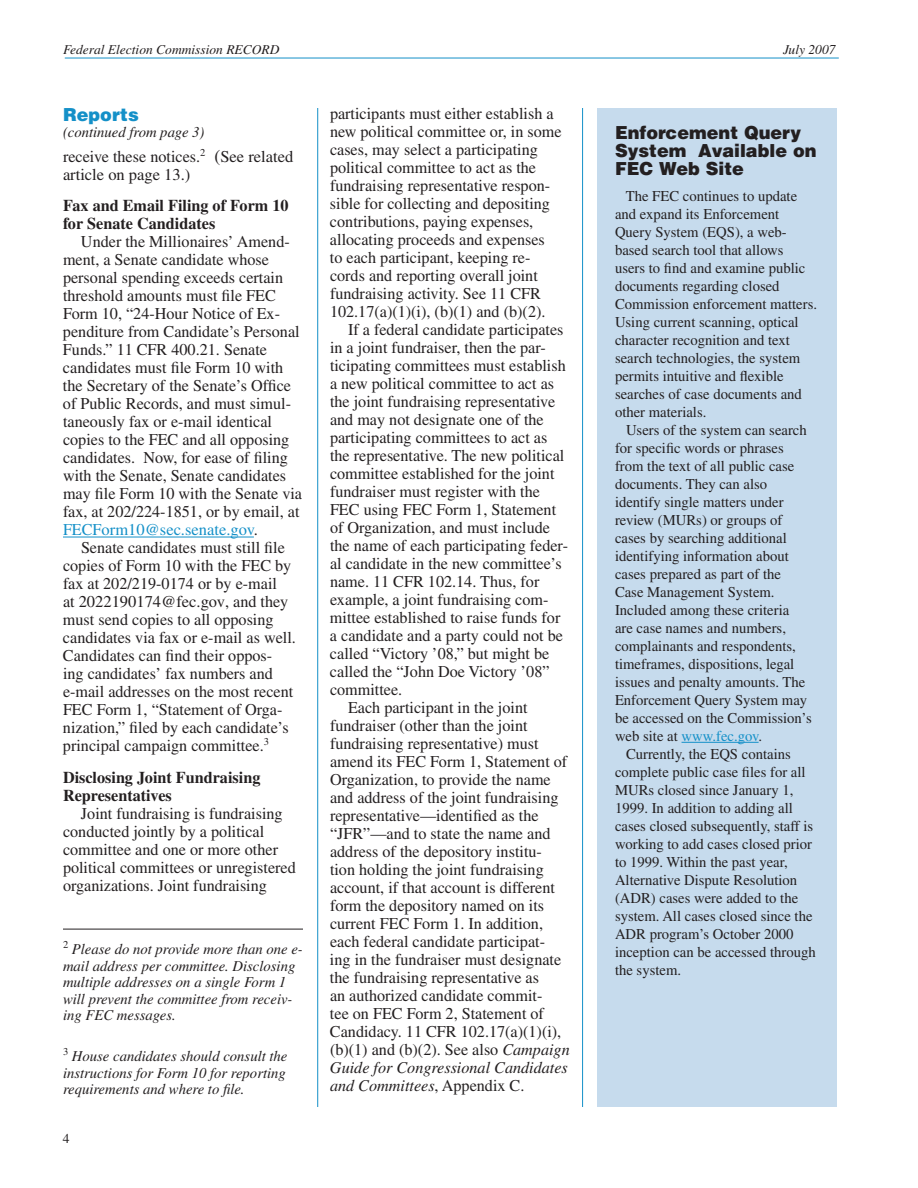
<style>
.page{position:relative;width:918px;height:1188px;background:#fff}
.page>*{position:absolute;margin:0;border:0;box-sizing:border-box;transform-origin:0 0}
.t1{font:900 18px/18px "Helvetica LT Std";color:#231f20}
.t2{font:900 18px "Helvetica LT Std";color:#1490c8}
.t3{font:16.5px/18px "Times LT Std";color:#231f20}
.t4{font:700 16.5px/18px "Times LT Std";color:#231f20}
.t5{font:italic 16.5px "Times LT Std";color:#231f20}
.t6{font:15px/18px "Times LT Std";color:#231f20}
.t7{font:italic 15px/16.5px "Times LT Std";color:#231f20}
.t8{font:italic 13.5px "Times LT Std";color:#231f20}
.t9{font:13.5px "Times LT Std";color:#231f20}
.s1{font-size:18px}
.s2{color:#1490c8}
.s3{font-style:italic}
.s4{font-style:normal}
</style>
<div class="page">
<hr style="left:317px;top:108px;width:1px;height:999px;background:#1490c8">
<hr style="left:582px;top:108px;width:1px;height:999px;background:#1490c8">
<hr style="left:65px;top:58px;width:774px;height:1px;background:#1490c8">
<hr style="left:63px;top:537px;width:191px;height:1px;background:#1490c8">
<hr style="left:63px;top:929px;width:240px;height:1px;background:#231f20">
<div style="left:597px;top:108px;width:240px;height:999px;background:#c6dbed"></div>
<hr style="left:682px;top:742px;width:77px;height:1px;background:#1490c8">
<p class="t8" style="left:63px;top:42px;width:218px">Federal Election Commission RECORD</p>
<p class="t8" style="left:783px;top:42px;width:54px">July 2007</p>
<p class="t2" style="left:63px;top:103px;width:77px">Reports</p>
<p class="t7" style="left:63px;top:124px;width:143px">(continued from page 3)</p>
<p class="t3" style="left:63px;top:147px;width:232px">receive these notices.<sup>2</sup> <span class="s1">(</span>See related article on page 13.)</p>
<p class="t4" style="left:63px;top:196px;width:227px">Fax and Email Filing of Form 10 for Senate Candidates</p>
<p class="t3" style="left:63px;top:233px;width:241px;text-indent:18px">Under the Millionaires’ Amend&shy;ment, a Senate candidate whose personal spending exceeds certain threshold amounts must file FEC Form 10, “24-Hour Notice of Ex&shy;penditure from Candidate’s Personal Funds.” 11 CFR 400.21. Senate candidates must file Form 10 with the Secretary of the Senate’s Office of Public Records, and must simul&shy;taneously fax or e-mail identical copies to the FEC and all opposing candidates. Now, for ease of filing with the Senate, Senate candidates may file Form 10 with the Senate via fax, at 202/224-1851, or by email, at <span class="s2">FECForm10@sec.senate.gov</span>.</p>
<p class="t3" style="left:63px;top:539px;width:234px;text-indent:18px">Senate candidates must still file copies of Form 10 with the FEC by fax at 202/219-0174 or by e-mail<br>at 2022190174@fec.gov, and they must send copies to all opposing candidates via fax or e-mail as well.<br>Candidates can find their oppos&shy;ing candidates’ fax numbers and e-mail addresses on the most recent FEC Form 1, “Statement of Orga&shy;nization,” filed by each candidate’s principal campaign committee.<sup>3</sup></p>
<p class="t4" style="left:63px;top:768px;width:199px">Disclosing Joint Fundraising<br>Representatives</p>
<p class="t3" style="left:63px;top:804px;width:234px;text-indent:18px">Joint fundraising is fundraising conducted jointly by a political committee and one or more other political committees or unregistered organizations. Joint fundraising</p>
<p class="t7" style="left:63px;top:941px;width:241px"><sup>2</sup> Please do not provide more than one e&shy;mail address per committee. Disclosing multiple addresses on a single Form 1 will prevent the committee from receiv&shy;ing FEC messages.</p>
<p class="t7" style="left:63px;top:1048px;width:226px;text-align:justify"><sup>3</sup> House candidates should consult the instructions for Form 10 for reporting requirements and where to file.</p>
<p class="t9" style="left:63px;top:1131px;width:8px">4</p>
<p class="t3" style="left:330px;top:105px;width:225px">participants must either establish a</p>
<p class="t3" style="left:330px;top:123px;width:233px">new political committee or, in some</p>
<p class="t3" style="left:330px;top:141px;width:209px">cases, may select a participating</p>
<p class="t3" style="left:330px;top:159px;width:208px">political committee to act as the</p>
<p class="t3" style="left:330px;top:177px;width:222px">fundraising representative respon-</p>
<p class="t3" style="left:330px;top:195px;width:222px">sible for collecting and depositing</p>
<p class="t3" style="left:330px;top:213px;width:205px">contributions, paying expenses,</p>
<p class="t3" style="left:330px;top:231px;width:216px">allocating proceeds and expenses</p>
<p class="t3" style="left:330px;top:249px;width:202px">to each participant, keeping re-</p>
<p class="t3" style="left:330px;top:267px;width:209px">cords and reporting overall joint</p>
<p class="t3" style="left:330px;top:285px;width:213px">fundraising activity. See 11 CFR</p>
<p class="t3" style="left:330px;top:303px;width:217px">102.17(a)(1)(i), (b)(1) and (b)(2).</p>
<p class="t3" style="left:348px;top:321px;width:217px">If a federal candidate participates</p>
<p class="t3" style="left:330px;top:339px;width:217px">in a joint fundraiser, then the par-</p>
<p class="t3" style="left:330px;top:357px;width:237px">ticipating committees must establish</p>
<p class="t3" style="left:330px;top:375px;width:226px">a new political committee to act as</p>
<p class="t3" style="left:330px;top:393px;width:227px">the joint fundraising representative</p>
<p class="t3" style="left:330px;top:411px;width:215px">and may not designate one of the</p>
<p class="t3" style="left:330px;top:429px;width:219px">participating committees to act as</p>
<p class="t3" style="left:330px;top:447px;width:236px">the representative. The new political</p>
<p class="t3" style="left:330px;top:465px;width:226px">committee established for the joint</p>
<p class="t3" style="left:330px;top:483px;width:211px">fundraiser must register with the</p>
<p class="t3" style="left:330px;top:501px;width:228px">FEC using FEC Form 1, Statement</p>
<p class="t3" style="left:330px;top:519px;width:222px">of Organization, and must include</p>
<p class="t3" style="left:330px;top:537px;width:240px">the name of each participating feder-</p>
<p class="t3" style="left:330px;top:555px;width:233px">al candidate in the new committee’s</p>
<p class="t3" style="left:330px;top:573px;width:211px">name. 11 CFR 102.14. Thus, for</p>
<p class="t3" style="left:330px;top:591px;width:220px">example, a joint fundraising com-</p>
<p class="t3" style="left:330px;top:609px;width:232px">mittee established to raise funds for</p>
<p class="t3" style="left:330px;top:627px;width:235px">a candidate and a party could not be</p>
<p class="t3" style="left:330px;top:645px;width:221px">called “Victory ’08,” but might be</p>
<p class="t3" style="left:330px;top:663px;width:221px">called the “John Doe Victory ’08”</p>
<p class="t3" style="left:330px;top:681px;width:74px">committee.</p>
<p class="t3" style="left:348px;top:699px;width:181px">Each participant in the joint</p>
<p class="t3" style="left:330px;top:717px;width:199px">fundraiser (other than the joint</p>
<p class="t3" style="left:330px;top:735px;width:210px">fundraising representative) must</p>
<p class="t3" style="left:330px;top:753px;width:239px">amend its FEC Form 1, Statement of</p>
<p class="t3" style="left:330px;top:771px;width:222px">Organization, to provide the name</p>
<p class="t3" style="left:330px;top:789px;width:230px">and address of the joint fundraising</p>
<p class="t3" style="left:330px;top:807px;width:210px">representative—identified as the</p>
<p class="t3" style="left:330px;top:825px;width:222px">“JFR”—and to state the name and</p>
<p class="t3" style="left:330px;top:843px;width:213px">address of the depository institu-</p>
<p class="t3" style="left:330px;top:861px;width:215px">tion holding the joint fundraising</p>
<p class="t3" style="left:330px;top:879px;width:227px">account, if that account is different</p>
<p class="t3" style="left:330px;top:897px;width:216px">form the depository named on its</p>
<p class="t3" style="left:330px;top:915px;width:215px">current FEC Form 1. In addition,</p>
<p class="t3" style="left:330px;top:933px;width:217px">each federal candidate participat-</p>
<p class="t3" style="left:330px;top:951px;width:233px">ing in the fundraiser must designate</p>
<p class="t3" style="left:330px;top:969px;width:211px">the fundraising representative as</p>
<p class="t3" style="left:330px;top:987px;width:214px">an authorized candidate commit-</p>
<p class="t3" style="left:330px;top:1005px;width:216px">tee on FEC Form 2, Statement of</p>
<p class="t3" style="left:330px;top:1023px;width:233px">Candidacy. 11 CFR 102.17(a)(1)(i),</p>
<p class="t3" style="left:330px;top:1041px;width:241px">(b)(1) and (b)(2). See also <span class="s3">Campaign</span></p>
<p class="t5" style="left:330px;top:1059px;width:239px">Guide for Congressional Candidates</p>
<p class="t5" style="left:330px;top:1077px;width:196px">and Committees<span class="s4">, Appendix C.</span></p>
<p class="t1" style="left:615px;top:123px;width:203px">Enforcement Query<br>System Available on<br>FEC Web Site</p>
<p class="t6" style="left:615px;top:187px;width:204px;text-indent:11px">The FEC continues to update and expand its Enforcement<br>Query System (EQS), a web&shy;based search tool that allows users to find and examine public documents regarding closed<br>Commission enforcement matters.<br>Using current scanning, optical character recognition and text search technologies, the system permits intuitive and flexible searches of case documents and other materials.</p>
<p class="t6" style="left:615px;top:421px;width:198px;text-indent:11px">Users of the system can search for specific words or phrases from the text of all public case documents. They can also identify single matters under review (MURs) or groups of cases by searching additional identifying information about cases prepared as part of the<br>Case Management System.<br>Included among these criteria<br>are case names and numbers, complainants and respondents, timeframes, dispositions, legal issues and penalty amounts. The<br>Enforcement Query System may be accessed on the Commission’s web site at <span class="s2">www.fec.gov</span>.</p>
<p class="t6" style="left:615px;top:745px;width:202px;text-indent:11px">Currently, the EQS contains complete public case files for all<br>MURs closed since January 1,<br>1999. In addition to adding all cases closed subsequently, staff is working to add cases closed prior to 1999. Within the past year,<br>Alternative Dispute Resolution (ADR) cases were added to the system. All cases closed since the<br>ADR program’s October 2000 inception can be accessed through the system.</p>
</div>
